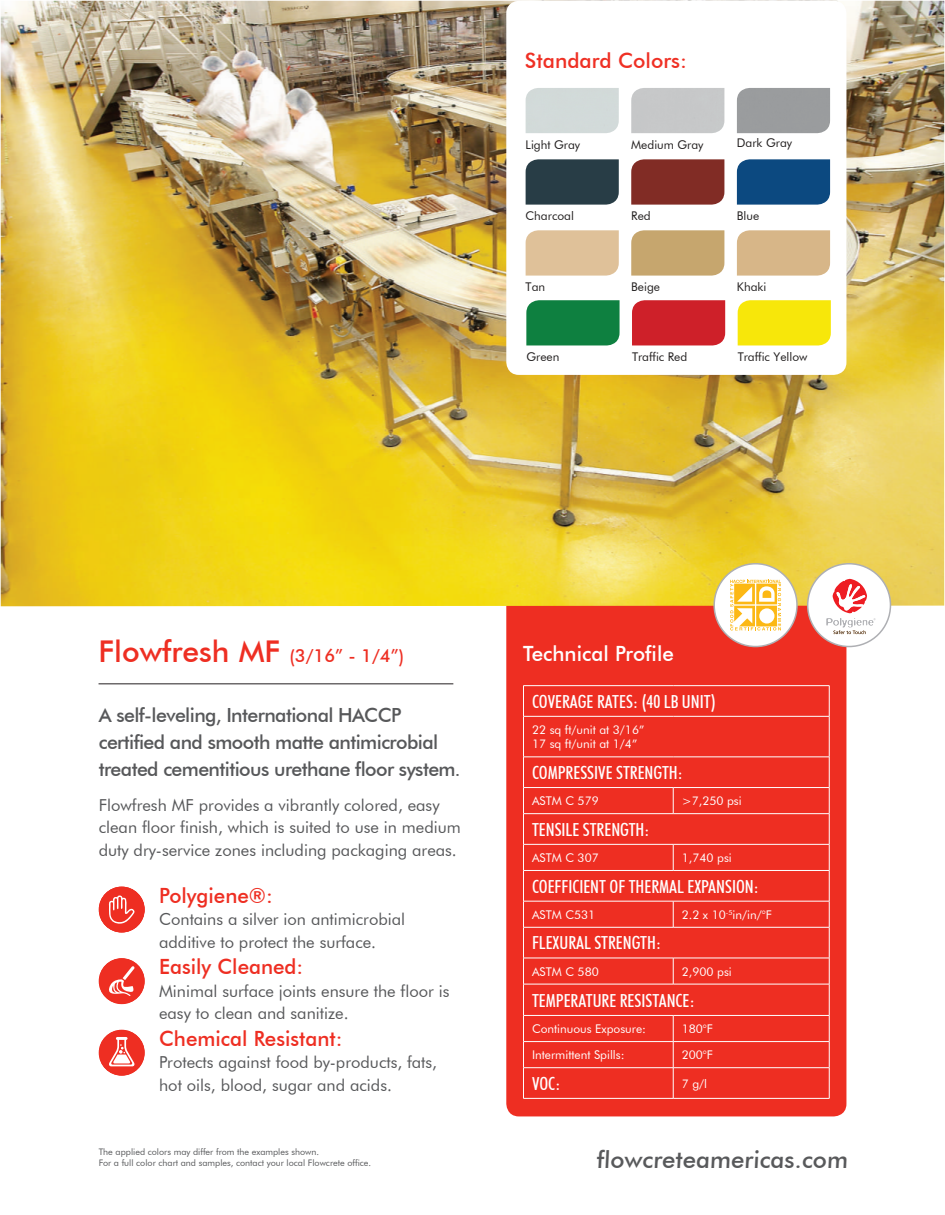
<style>
.page{position:relative;width:945px;height:1215px;background:#fff}
.page>*{position:absolute;margin:0;border:0;box-sizing:border-box;transform-origin:0 0}
.t1{font:500 23.85px "Futura BT";color:#58595b}
.t2{font:500 21px "Futura BT";color:#ee2e22}
.t3{font:500 21px "Futura BT";color:#fff}
.t4{font:500 21px "Futura BT";color:#ef3024}
.t5{font:500 19.5px/27px "Futura BT";letter-spacing:-.03em;color:#57585a}
.t6{font:500 condensed 18px "Futura BT";color:#fff}
.t7{font:500 18px "Futura BT";color:#ee2e22}
.t8{font:16.5px/22.5px "Futura BT";color:#57585a}
.t9{font:12px/14.4px "Futura BT";color:#fff}
.t10{font:12px "Futura BT";color:#211e1e}
.t11{font:9px/10.8px "Futura BT";color:#58595b}
.s1{font-size:30px}
.s2{font-size:18.75px}
</style>
<div class="page">
<div style="left:506px;top:439px;width:340px;height:677px;background:#ee2e22;border-radius:13px"></div>
<img style="left:1px;top:1px;width:943px;height:605px">
<hr style="left:99px;top:684px;width:354px;height:1px;background:#231f20">
<div style="left:99px;top:1030px;width:46px;height:46px;background:#ee2e22;border-radius:50%"></div>
<svg style="left:109px;top:1037px;width:26px;height:29px"></svg>
<div style="left:99px;top:887px;width:46px;height:46px;background:#ee2e22;border-radius:50%"></div>
<svg style="left:109px;top:895px;width:25px;height:29px"></svg>
<div style="left:99px;top:958px;width:46px;height:46px;background:#ee2e22;border-radius:50%"></div>
<svg style="left:109px;top:966px;width:26px;height:30px"></svg>
<hr style="left:523px;top:686px;width:1px;height:30px;background:#fff">
<hr style="left:523px;top:717px;width:1px;height:40px;background:#fff">
<hr style="left:523px;top:757px;width:1px;height:30px;background:#fff">
<svg style="left:523px;top:788px;width:1px;height:25px"></svg>
<hr style="left:523px;top:814px;width:1px;height:30px;background:#fff">
<svg style="left:523px;top:845px;width:1px;height:25px"></svg>
<hr style="left:523px;top:871px;width:1px;height:30px;background:#fff">
<svg style="left:523px;top:902px;width:1px;height:25px"></svg>
<hr style="left:523px;top:927px;width:1px;height:31px;background:#fff">
<svg style="left:523px;top:959px;width:1px;height:25px"></svg>
<hr style="left:523px;top:984px;width:1px;height:31px;background:#fff">
<svg style="left:523px;top:1016px;width:1px;height:51px"></svg>
<hr style="left:523px;top:1068px;width:1px;height:30px;background:#fff">
<hr style="left:523px;top:685px;width:150px;height:1px;background:#fff">
<hr style="left:673px;top:685px;width:156px;height:1px;background:#fff">
<hr style="left:829px;top:686px;width:1px;height:30px;background:#fff">
<hr style="left:523px;top:716px;width:150px;height:1px;background:#fff">
<hr style="left:673px;top:716px;width:156px;height:1px;background:#fff">
<hr style="left:829px;top:717px;width:1px;height:40px;background:#fff">
<hr style="left:523px;top:756px;width:150px;height:1px;background:#fff">
<hr style="left:673px;top:756px;width:156px;height:1px;background:#fff">
<hr style="left:829px;top:757px;width:1px;height:30px;background:#fff">
<hr style="left:523px;top:787px;width:150px;height:1px;background:#fff">
<hr style="left:673px;top:787px;width:156px;height:1px;background:#fff">
<svg style="left:673px;top:788px;width:1px;height:25px"></svg>
<svg style="left:829px;top:788px;width:1px;height:25px"></svg>
<hr style="left:523px;top:813px;width:150px;height:1px;background:#fff">
<hr style="left:673px;top:813px;width:156px;height:1px;background:#fff">
<hr style="left:829px;top:814px;width:1px;height:30px;background:#fff">
<hr style="left:523px;top:844px;width:150px;height:1px;background:#fff">
<hr style="left:673px;top:844px;width:156px;height:1px;background:#fff">
<svg style="left:673px;top:845px;width:1px;height:25px"></svg>
<svg style="left:829px;top:845px;width:1px;height:25px"></svg>
<hr style="left:523px;top:870px;width:150px;height:1px;background:#fff">
<hr style="left:673px;top:870px;width:156px;height:1px;background:#fff">
<hr style="left:829px;top:871px;width:1px;height:30px;background:#fff">
<hr style="left:523px;top:901px;width:150px;height:1px;background:#fff">
<hr style="left:673px;top:901px;width:156px;height:1px;background:#fff">
<svg style="left:673px;top:901px;width:1px;height:26px"></svg>
<svg style="left:829px;top:901px;width:1px;height:26px"></svg>
<hr style="left:523px;top:927px;width:150px;height:1px;background:#fff">
<hr style="left:673px;top:927px;width:156px;height:1px;background:#fff">
<hr style="left:829px;top:927px;width:1px;height:31px;background:#fff">
<hr style="left:523px;top:958px;width:150px;height:1px;background:#fff">
<hr style="left:673px;top:958px;width:156px;height:1px;background:#fff">
<svg style="left:673px;top:958px;width:1px;height:26px"></svg>
<svg style="left:829px;top:958px;width:1px;height:26px"></svg>
<hr style="left:523px;top:984px;width:150px;height:1px;background:#fff">
<hr style="left:673px;top:984px;width:156px;height:1px;background:#fff">
<hr style="left:829px;top:984px;width:1px;height:31px;background:#fff">
<hr style="left:523px;top:1015px;width:150px;height:1px;background:#fff">
<hr style="left:673px;top:1015px;width:156px;height:1px;background:#fff">
<hr style="left:523px;top:1041px;width:150px;height:1px;background:#fff">
<hr style="left:673px;top:1041px;width:156px;height:1px;background:#fff">
<svg style="left:673px;top:1016px;width:1px;height:51px"></svg>
<svg style="left:829px;top:1016px;width:1px;height:52px"></svg>
<hr style="left:523px;top:1067px;width:150px;height:1px;background:#fff">
<hr style="left:673px;top:1067px;width:156px;height:1px;background:#fff">
<hr style="left:673px;top:1068px;width:1px;height:30px;background:#fff">
<hr style="left:829px;top:1068px;width:1px;height:30px;background:#fff">
<hr style="left:523px;top:1098px;width:150px;height:1px;background:#fff">
<hr style="left:673px;top:1098px;width:156px;height:1px;background:#fff">
<div style="left:506px;top:1px;width:340px;height:374px;background:#fff;border-radius:13px"></div>
<div style="left:808px;top:564px;width:82px;height:83px;background:#fff;border-radius:50%"></div>
<svg style="left:827px;top:579px;width:49px;height:55px"></svg>
<div style="left:807px;top:563px;width:84px;height:84px;border:2px solid #aeafb3;border-radius:50%"></div>
<div style="left:714px;top:564px;width:83px;height:83px;background:#fff;border-radius:50%"></div>
<svg style="left:730px;top:580px;width:51px;height:51px"></svg>
<div style="left:713px;top:563px;width:85px;height:84px;border:2px solid #aeafb3;border-radius:50%"></div>
<div style="left:526px;top:88px;width:93px;height:45px;background:#d2dad9"></div>
<div style="left:631px;top:159px;width:93px;height:46px;background:#812c25"></div>
<div style="left:737px;top:88px;width:93px;height:45px;background:#9a9c9e"></div>
<div style="left:631px;top:88px;width:93px;height:45px;background:#c7c8c9"></div>
<div style="left:737px;top:159px;width:93px;height:46px;background:#0c4980"></div>
<div style="left:526px;top:230px;width:93px;height:46px;background:#dfc199"></div>
<div style="left:526px;top:159px;width:93px;height:46px;background:#283d46"></div>
<div style="left:631px;top:230px;width:93px;height:46px;background:#c6a66e"></div>
<div style="left:737px;top:230px;width:93px;height:46px;background:#d7b688"></div>
<div style="left:526px;top:300px;width:94px;height:45px;background:#0e8040"></div>
<div style="left:632px;top:300px;width:93px;height:45px;background:#ce2029"></div>
<div style="left:738px;top:300px;width:93px;height:45px;background:#f7e70a"></div>
<p class="t4" style="left:525px;top:48px;width:164px">Standard Colors:</p>
<p class="t10" style="left:526px;top:137px;width:56px">Light Gray</p>
<p class="t10" style="left:631px;top:137px;width:74px">Medium Gray</p>
<p class="t10" style="left:737px;top:136px;width:57px">Dark Gray</p>
<p class="t10" style="left:526px;top:209px;width:50px">Charcoal</p>
<p class="t10" style="left:631px;top:209px;width:21px">Red</p>
<p class="t10" style="left:737px;top:209px;width:24px">Blue</p>
<p class="t10" style="left:526px;top:280px;width:21px">Tan</p>
<p class="t10" style="left:631px;top:280px;width:30px">Beige</p>
<p class="t10" style="left:737px;top:280px;width:31px">Khaki</p>
<p class="t10" style="left:526px;top:349px;width:34px">Green</p>
<p class="t10" style="left:632px;top:349px;width:57px">Traffic Red</p>
<p class="t10" style="left:738px;top:349px;width:71px">Traffic Yellow</p>
<p class="t7" style="left:99px;top:645px;width:307px"><span class="s1">Flowfresh MF</span> (3/16” - 1/4”)</p>
<p class="t5" style="left:99px;top:702px;width:363px">A self-leveling, International HACCP certified and smooth matte antimicrobial treated cementitious urethane floor system<span class="s2">.</span></p>
<p class="t8" style="left:99px;top:794px;width:364px">Flowfresh MF provides a vibrantly colored, easy clean floor finish, which is suited to use in medium duty dry-service zones including packaging areas.</p>
<p class="t2" style="left:159px;top:882px;width:115px">Polygiene®:</p>
<p class="t8" style="left:159px;top:908px;width:248px">Contains a silver ion antimicrobial additive to protect the surface.</p>
<p class="t2" style="left:159px;top:954px;width:146px">Easily Cleaned:</p>
<p class="t8" style="left:159px;top:979px;width:292px">Minimal surface joints ensure the floor is easy to clean and sanitize.</p>
<p class="t2" style="left:159px;top:1025px;width:185px">Chemical Resistant:</p>
<p class="t8" style="left:159px;top:1051px;width:280px">Protects against food by-products, fats, hot oils, blood, sugar and acids.</p>
<p class="t3" style="left:523px;top:641px;width:152px">Technical Profile</p>
<p class="t6" style="left:532px;top:691px;width:185px">COVERAGE RATES: (40 LB UNIT)</p>
<p class="t9" style="left:532px;top:722px;width:114px">22 sq ft/unit at 3/16”<br>17 sq ft/unit at 1/4”</p>
<p class="t6" style="left:532px;top:762px;width:152px">COMPRESSIVE STRENGTH:</p>
<p class="t9" style="left:532px;top:794px;width:68px">ASTM C 579</p>
<p class="t9" style="left:682px;top:794px;width:62px">&gt;7,250 psi</p>
<p class="t6" style="left:532px;top:819px;width:119px">TENSILE STRENGTH:</p>
<p class="t9" style="left:532px;top:850px;width:68px">ASTM C 307</p>
<p class="t9" style="left:682px;top:850px;width:52px">1,740 psi</p>
<p class="t6" style="left:532px;top:875px;width:228px">COEFFICIENT OF THERMAL EXPANSION:</p>
<p class="t9" style="left:532px;top:907px;width:65px">ASTM C531</p>
<p class="t9" style="left:682px;top:907px;width:92px">2.2 x 10<sup>-5</sup>in/in/°F</p>
<p class="t6" style="left:532px;top:932px;width:130px">FLEXURAL STRENGTH:</p>
<p class="t9" style="left:532px;top:964px;width:68px">ASTM C 580</p>
<p class="t9" style="left:682px;top:964px;width:52px">2,900 psi</p>
<p class="t6" style="left:532px;top:989px;width:164px">TEMPERATURE RESISTANCE:</p>
<p class="t9" style="left:532px;top:1022px;width:116px">Continuous Exposure:</p>
<p class="t9" style="left:682px;top:1022px;width:33px">180°F</p>
<p class="t9" style="left:532px;top:1048px;width:94px">Intermittent Spills:</p>
<p class="t9" style="left:682px;top:1048px;width:33px">200°F</p>
<p class="t6" style="left:532px;top:1073px;width:30px">VOC:</p>
<p class="t9" style="left:682px;top:1076px;width:27px">7 g/l</p>
<p class="t11" style="left:99px;top:1146px;width:274px">The applied colors may differ from the examples shown.<br>For a full color chart and samples, contact your local Flowcrete office.</p>
<h1 class="t1" style="left:597px;top:1145px;width:254px">flowcreteamericas.com</h1>
</div>
